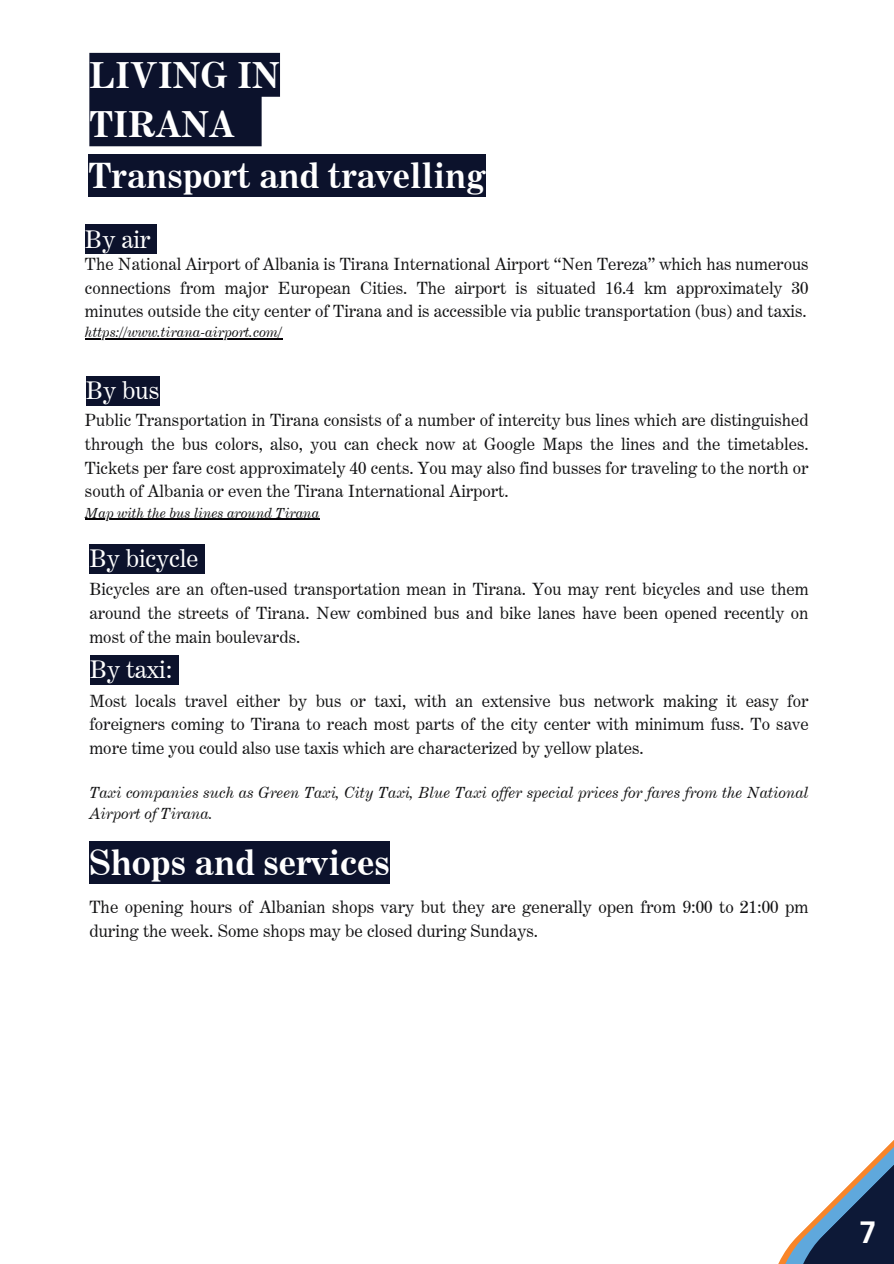
<style>
.page{position:relative;width:894px;height:1264px;background:#fff}
.page>*{position:absolute;margin:0;border:0;box-sizing:border-box;transform-origin:0 0}
.t1{font:700 36px/49.5px "Century Expanded BT";color:#fff}
.t2{font:700 35.1px "Century Expanded BT";color:#fff}
.t3{font:700 30px "Canva Sans";color:#fff}
.t4{font:24.45px "Century Expanded BT";color:#fff}
.t5{font:17.1px/23.7px "Century Expanded BT";color:#141415}
.t6{font:16.95px/23.7px "Century Expanded BT";color:#141415;text-align:justify}
.t7{font:italic 15.45px/21.3px "Century Expanded BT";color:#141415}
.t8{font:italic 14.1px "Century Expanded BT";color:#141415}
.t9{font:italic 13.95px "Century Expanded BT";color:#141415}
</style>
<div class="page">
<hr style="left:85px;top:338px;width:197px;height:2px;background:#040104">
<div style="left:88px;top:154px;width:397px;height:43px;background:#0c122c"></div>
<div style="left:85px;top:224px;width:72px;height:29px;background:#0c122c"></div>
<div style="left:86px;top:376px;width:73px;height:29px;background:#0c122c"></div>
<div style="left:89px;top:544px;width:115px;height:29px;background:#0c122c"></div>
<div style="left:90px;top:655px;width:88px;height:29px;background:#0c122c"></div>
<div style="left:89px;top:840px;width:301px;height:43px;background:#0c122c"></div>
<div style="left:89px;top:53px;width:191px;height:93px;background:#0c122c"></div>
<hr style="left:85px;top:518px;width:234px;height:2px;background:#040104">
<svg style="left:778px;top:1141px;width:115px;height:122px"></svg>
<h1 class="t1" style="left:89px;top:50px;width:192px">LIVING IN<br>TIRANA</h1>
<h2 class="t2" style="left:88px;top:153px;width:399px">Transport and travelling</h2>
<h3 class="t4" style="left:85px;top:224px;width:67px">By air</h3>
<p class="t6" style="left:85px;top:252px;width:725px">The National Airport of Albania is Tirana International Airport “Nen Tereza” which has numerous connections from major European Cities. The airport is situated 16.4 km approximately 30 minutes outside the city center of Tirana and is accessible via public transportation (bus) and taxis.</p>
<p class="t8" style="left:85px;top:324px;width:199px">https://www.tirana-airport.com/</p>
<h3 class="t4" style="left:86px;top:375px;width:75px">By bus</h3>
<p class="t6" style="left:85px;top:408px;width:725px">Public Transportation in Tirana consists of a number of intercity bus lines which are distinguished through the bus colors, also, you can check now at Google Maps the lines and the timetables.<br>Tickets per fare cost approximately 40 cents. You may also find busses for traveling to the north or south of Albania or even the Tirana International Airport.</p>
<p class="t9" style="left:85px;top:504px;width:236px">Map with the bus lines around Tirana</p>
<h3 class="t4" style="left:89px;top:543px;width:111px">By bicycle</h3>
<p class="t6" style="left:89px;top:577px;width:720px">Bicycles are an often-used transportation mean in Tirana. You may rent bicycles and use them around the streets of Tirana. New combined bus and bike lanes have been opened recently on most of the main boulevards.</p>
<h3 class="t4" style="left:90px;top:654px;width:84px">By taxi:</h3>
<p class="t6" style="left:89px;top:688px;width:720px">Most locals travel either by bus or taxi, with an extensive bus network making it easy for foreigners coming to Tirana to reach most parts of the city center with minimum fuss. To save more time you could also use taxis which are characterized by yellow plates.</p>
<p class="t7" style="left:89px;top:781px;width:720px">Taxi companies such as Green Taxi, City Taxi, Blue Taxi offer special prices for fares from the National<br>Airport of Tirana.</p>
<h2 class="t2" style="left:89px;top:840px;width:302px">Shops and services</h2>
<p class="t5" style="left:89px;top:895px;width:720px">The opening hours of Albanian shops vary but they are generally open from 9:00 to 21:00 pm during the week. Some shops may be closed during Sundays.</p>
<h3 class="t3" style="left:860px;top:1214px;width:17px">7</h3>
</div>
